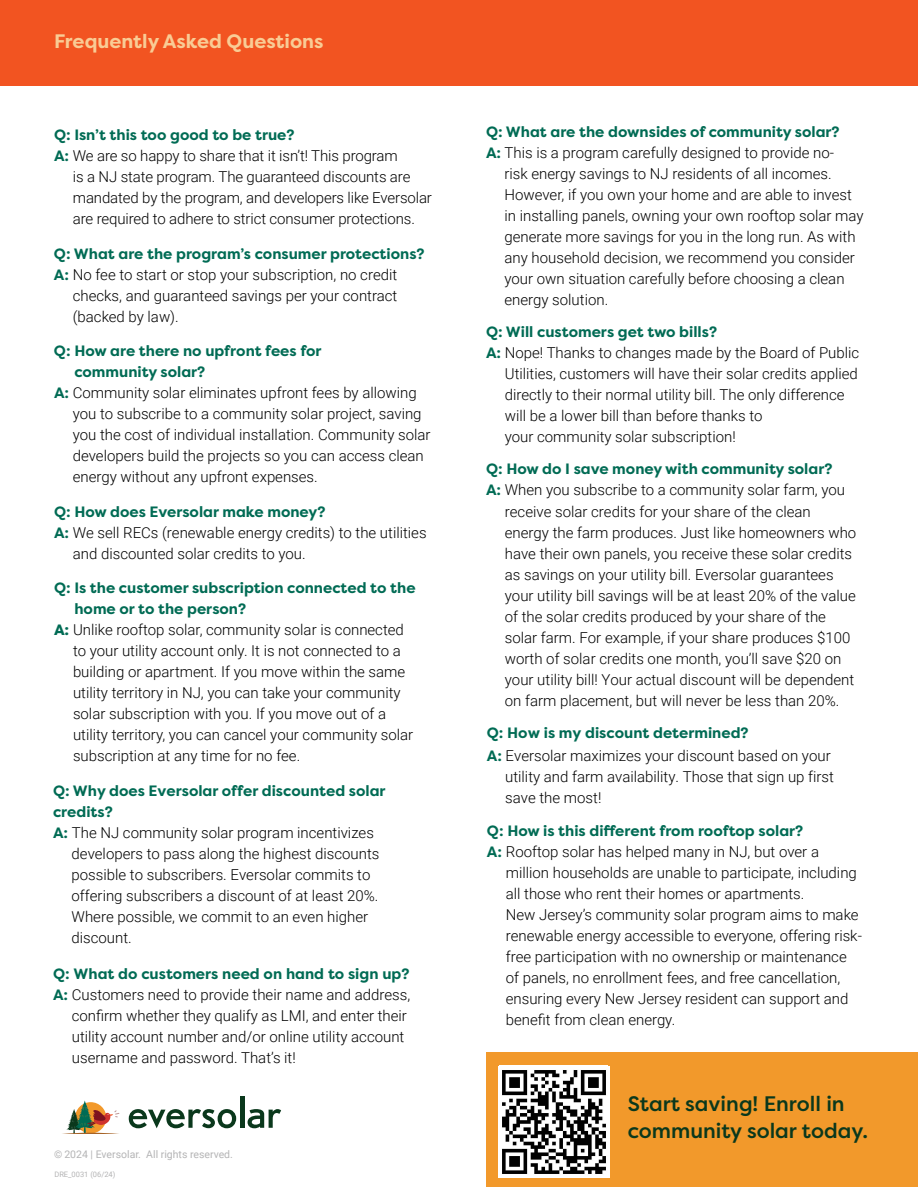
<style>
.page{position:relative;width:918px;height:1188px;background:#fff}
.page>*{position:absolute;margin:0;border:0;box-sizing:border-box;transform-origin:0 0}
.t1{font:500 21px/27px "Filson Pro";color:#0a381c}
.t2{font:700 19.5px "Filson Pro";color:#f9cc95}
.t3{font:300 15px/21px "Roboto";color:#000}
.t4{font:700 15px/21px "Filson Pro";color:#006b54}
.t5{font:10.5px "Roboto";color:#b4b4b5}
.t6{font:7.5px "Roboto";color:#b4b4b5}
.s1{font-family:"Filson Pro";font-weight:700;color:#006b54}
.s2{font-family:"Filson Pro";font-weight:800;color:#006b54}
</style>
<div class="page">
<div style="left:0;top:0;width:918px;height:85px;background:#f25421"></div>
<div style="left:486px;top:1052px;width:432px;height:135px;background:#f2992b"></div>
<svg style="left:129px;top:1109px;width:107px;height:19px"></svg>
<hr style="left:240px;top:1096px;width:4px;height:32px;background:#0a381c">
<svg style="left:248px;top:1109px;width:33px;height:19px"></svg>
<svg style="left:62px;top:1100px;width:57px;height:34px"></svg>
<img style="left:499px;top:1066px;width:111px;height:111px">
<h2 class="t2" style="left:54px;top:29px;width:271px">Frequently Asked Questions</h2>
<p class="t4" style="left:54px;top:125px;width:242px">Q: Isn’t this too good to be true?</p>
<p class="t3" style="left:73px;top:145px;width:361px;text-indent:-19px"><span class="s1">A:</span> We are so happy to share that it isn’t! This program<br>is a NJ state program. The guaranteed discounts are mandated by the program, and developers like Eversolar are required to adhere to strict consumer protections.</p>
<p class="t4" style="left:54px;top:243px;width:372px">Q: What are the program’s consumer protections?</p>
<p class="t3" style="left:73px;top:263px;width:326px;text-align:justify;text-indent:-19px"><span class="s1">A:</span> No fee to start or stop your subscription, no credit checks, and guaranteed savings per your contract (backed by law).</p>
<p class="t4" style="left:74px;top:341px;width:249px;text-indent:-20px">Q: How are there no upfront fees for community solar?</p>
<p class="t3" style="left:73px;top:382px;width:359px;text-indent:-19px"><span class="s1">A:</span> Community solar eliminates upfront fees by allowing you to subscribe to a community solar project, saving you the cost of individual installation. Community solar developers build the projects so you can access clean energy without any upfront expenses.</p>
<p class="t4" style="left:54px;top:501px;width:273px">Q: How does Eversolar make money?</p>
<p class="t3" style="left:73px;top:521px;width:355px;text-indent:-19px"><span class="s1">A:</span> We sell RECs (renewable energy credits) to the utilities and discounted solar credits to you.</p>
<p class="t4" style="left:74px;top:578px;width:343px;text-indent:-20px">Q: Is the customer subscription connected to the home or to the person?</p>
<p class="t3" style="left:73px;top:619px;width:342px;text-indent:-19px"><span class="s2">A:</span> Unlike rooftop solar, community solar is connected to your utility account only. It is not connected to a building or apartment. If you move within the same utility territory in NJ, you can take your community solar subscription with you. If you move out of a utility territory, you can cancel your community solar subscription at any time for no fee.</p>
<p class="t4" style="left:53px;top:780px;width:334px">Q: Why does Eversolar offer discounted solar credits?</p>
<p class="t3" style="left:72px;top:821px;width:309px;text-indent:-19px"><span class="s1">A:</span> The NJ community solar program incentivizes developers to pass along the highest discounts possible to subscribers. Eversolar commits to offering subscribers a discount of at least 20%.<br>Where possible, we commit to an even higher discount.</p>
<p class="t4" style="left:53px;top:964px;width:358px">Q: What do customers need on hand to sign up?</p>
<p class="t3" style="left:72px;top:984px;width:340px;text-indent:-19px"><span class="s1">A:</span> Customers need to provide their name and address, confirm whether they qualify as LMI, and enter their utility account number and/or online utility account username and password. That’s it!</p>
<p class="t5" style="left:54px;top:1147px;width:180px">© 2024 | Eversolar. All rights reserved.</p>
<p class="t6" style="left:54px;top:1169px;width:63px">DRE_0031 (06/24)</p>
<p class="t4" style="left:486px;top:122px;width:355px">Q: What are the downsides of community solar?</p>
<p class="t3" style="left:505px;top:142px;width:361px;text-indent:-19px"><span class="s1">A:</span> This is a program carefully designed to provide no-<br>risk energy savings to NJ residents of all incomes.<br>However, if you own your home and are able to invest in installing panels, owning your own rooftop solar may generate more savings for you in the long run. As with any household decision, we recommend you consider your own situation carefully before choosing a clean energy solution.</p>
<p class="t4" style="left:486px;top:322px;width:233px">Q: Will customers get two bills?</p>
<p class="t3" style="left:505px;top:342px;width:356px;text-indent:-19px"><span class="s1">A:</span> Nope! Thanks to changes made by the Board of Public Utilities, customers will have their solar credits applied directly to their normal utility bill. The only difference will be a lower bill than before thanks to<br>your community solar subscription!</p>
<p class="t4" style="left:486px;top:458px;width:348px">Q: How do I save money with community solar?</p>
<p class="t3" style="left:505px;top:477px;width:342px;line-height:22.5px;text-indent:-19px"><span class="s1">A:</span> When you subscribe to a community solar farm, you receive solar credits for your share of the clean</p>
<p class="t3" style="left:505px;top:522px;width:353px">energy the farm produces. Just like homeowners who have their own panels, you receive these solar credits as savings on your utility bill. Eversolar guarantees your utility bill savings will be at least 20% of the value of the solar credits produced by your share of the solar farm. For example, if your share produces $100 worth of solar credits one month, you’ll save $20 on your utility bill! Your actual discount will be dependent on farm placement, but will never be less than 20%.</p>
<p class="t4" style="left:487px;top:723px;width:263px">Q: How is my discount determined?</p>
<p class="t3" style="left:505px;top:744px;width:330px;text-indent:-18px"><span class="s1">A:</span> Eversolar maximizes your discount based on your utility and farm availability. Those that sign up first save the most!</p>
<p class="t4" style="left:487px;top:820px;width:318px">Q: How is this different from rooftop solar?</p>
<p class="t3" style="left:506px;top:840px;width:358px;text-indent:-19px"><span class="s1">A:</span> Rooftop solar has helped many in NJ, but over a million households are unable to participate, including all those who rent their homes or apartments.<br>New Jersey’s community solar program aims to make renewable energy accessible to everyone, offering risk&shy;free participation with no ownership or maintenance of panels, no enrollment fees, and free cancellation, ensuring every New Jersey resident can support and benefit from clean energy.</p>
<h1 class="t1" style="left:628px;top:1090px;width:242px">Start saving! Enroll in community solar today.</h1>
</div>
